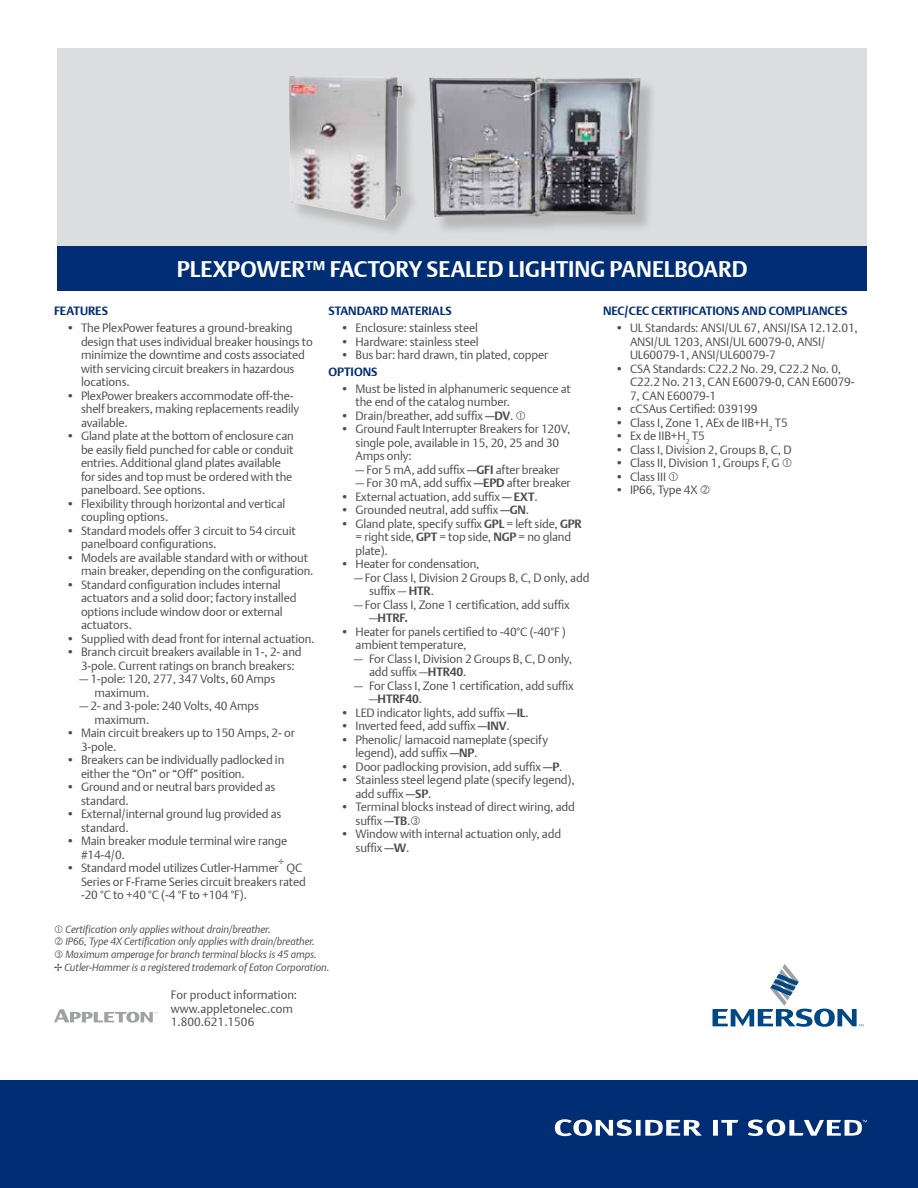
<style>
.page{position:relative;width:918px;height:1188px;background:#fff}
.page>*{position:absolute;margin:0;border:0;box-sizing:border-box;transform-origin:0 0}
.t1{font:700 22.5px "DTL Argo T";color:#fff}
.t2{font:12px/13.5px "DTL Argo T Light";letter-spacing:-.01em;color:#4d4d4f}
.t3{font:700 12px "DTL Argo T";color:#002d74}
.t4{font:700 12px "DTL Argo T";letter-spacing:-.01em;color:#4d4d4f}
.t5{font:italic 10.5px "DTL Argo T Light";letter-spacing:-.005em;color:#4d4d4f}
.s1{font-family:"DTL Argo T";font-weight:700}
.s2{font-family:"DTL Argo T Light";font-weight:400}
</style>
<div class="page">
<div style="left:0;top:1080px;width:918px;height:108px;background:#002d74"></div>
<svg style="left:713px;top:964px;width:150px;height:63px"></svg>
<svg style="left:54px;top:1009px;width:103px;height:14px"></svg>
<svg style="left:713px;top:1120px;width:25px;height:16px"></svg>
<svg style="left:555px;top:1119px;width:147px;height:17px"></svg>
<svg style="left:748px;top:1120px;width:119px;height:16px"></svg>
<div style="left:57px;top:49px;width:810px;height:197px;background:#dcddde"></div>
<div style="left:57px;top:246px;width:810px;height:45px;background:#002d74"></div>
<div style="left:290px;top:78px;width:130px;height:159px;background:#000;opacity:.15"></div>
<img style="left:289px;top:76px;width:114px;height:144px">
<div style="left:430px;top:79px;width:228px;height:156px;background:#000;opacity:.17"></div>
<img style="left:429px;top:77px;width:212px;height:140px">
<h1 class="t1" style="left:177px;top:256px;width:572px">PLEXPOWER™ FACTORY SEALED LIGHTING PANELBOARD</h1>
<p class="t3" style="left:54px;top:303px;width:55px">FEATURES</p>
<p class="t2" style="left:81px;top:321px;width:233px;text-indent:-15px">• The PlexPower features a ground-breaking design that uses individual breaker housings to minimize the downtime and costs associated with servicing circuit breakers in hazardous locations.</p>
<p class="t2" style="left:81px;top:389px;width:220px;text-indent:-15px">• PlexPower breakers accommodate off-the&shy;shelf breakers, making replacements readily available.</p>
<p class="t2" style="left:81px;top:429px;width:214px;text-indent:-15px">• Gland plate at the bottom of enclosure can be easily field punched for cable or conduit entries. Additional gland plates available for sides and top must be ordered with the panelboard. See options.</p>
<p class="t2" style="left:81px;top:497px;width:206px;text-indent:-15px">• Flexibility through horizontal and vertical coupling options.</p>
<p class="t2" style="left:81px;top:524px;width:216px;text-indent:-15px">• Standard models offer 3 circuit to 54 circuit panelboard configurations.</p>
<p class="t2" style="left:81px;top:551px;width:234px;text-indent:-15px">• Models are available standard with or without main breaker, depending on the configuration.</p>
<p class="t2" style="left:81px;top:578px;width:217px;text-indent:-15px">• Standard configuration includes internal actuators and a solid door; factory installed options include window door or external actuators.</p>
<p class="t2" style="left:66px;top:632px;width:250px">• Supplied with dead front for internal actuation.</p>
<p class="t2" style="left:81px;top:645px;width:222px;text-indent:-15px">• Branch circuit breakers available in 1-, 2- and<br>3-pole. Current ratings on branch breakers:</p>
<p class="t2" style="left:94px;top:672px;width:182px;text-indent:-15px">— 1-pole: 120, 277, 347 Volts, 60 Amps maximum.</p>
<p class="t2" style="left:94px;top:699px;width:166px;text-indent:-15px">— 2- and 3-pole: 240 Volts, 40 Amps maximum.</p>
<p class="t2" style="left:81px;top:726px;width:216px;text-indent:-15px">• Main circuit breakers up to 150 Amps, 2- or<br>3-pole.</p>
<p class="t2" style="left:81px;top:753px;width:205px;text-indent:-15px">• Breakers can be individually padlocked in either the “On” or “Off” position.</p>
<p class="t2" style="left:81px;top:780px;width:196px;text-indent:-15px">• Ground and or neutral bars provided as standard.</p>
<p class="t2" style="left:81px;top:807px;width:202px;text-indent:-15px">• External/internal ground lug provided as standard.</p>
<p class="t2" style="left:81px;top:834px;width:208px;text-indent:-15px">• Main breaker module terminal wire range #14-4/0.</p>
<p class="t2" style="left:66px;top:861px;width:214px">• Standard model utilizes Cutler-Hammer</p>
<p class="t2" style="left:81px;top:861px;width:226px;text-indent:205px">QC<br>Series or F-Frame Series circuit breakers rated -20 °C to +40 °C (-4 °F to +104 °F).</p>
<p class="t3" style="left:329px;top:303px;width:125px">STANDARD MATERIALS</p>
<p class="t2" style="left:341px;top:321px;width:139px">• Enclosure: stainless steel</p>
<p class="t2" style="left:341px;top:335px;width:140px">• Hardware: stainless steel</p>
<p class="t2" style="left:341px;top:348px;width:209px">• Bus bar: hard drawn, tin plated, copper</p>
<p class="t3" style="left:329px;top:364px;width:51px">OPTIONS</p>
<p class="t2" style="left:356px;top:382px;width:217px;text-indent:-15px">• Must be listed in alphanumeric sequence at the end of the catalog number.</p>
<p class="t2" style="left:341px;top:409px;width:174px">• Drain/breather, add suffix <span class="s1">—DV</span>.</p>
<p class="t2" style="left:356px;top:422px;width:216px;text-indent:-15px">• Ground Fault Interrupter Breakers for 120V, single pole, available in 15, 20, 25 and 30<br>Amps only:</p>
<p class="t2" style="left:356px;top:463px;width:206px">— For 5 mA, add suffix <span class="s1">—GFI</span> after breaker</p>
<p class="t2" style="left:356px;top:476px;width:217px">— For 30 mA, add suffix <span class="s1">—EPD</span> after breaker</p>
<p class="t2" style="left:341px;top:490px;width:199px">• External actuation, add suffix <span class="s1">— EXT</span>.</p>
<p class="t2" style="left:341px;top:503px;width:190px">• Grounded neutral, add suffix <span class="s1">—GN</span>.</p>
<p class="t2" style="left:356px;top:517px;width:228px;text-indent:-15px">• Gland plate, specify suffix <span class="s1">GPL</span> = left side, <span class="s1">GPR </span>= right side, <span class="s1">GPT</span> = top side, <span class="s1">NGP</span> = no gland plate).</p>
<p class="t2" style="left:341px;top:557px;width:141px">• Heater for condensation,</p>
<p class="t2" style="left:369px;top:571px;width:222px;text-indent:-15px">— For Class I, Division 2 Groups B, C, D only, add suffix — <span class="s1">HTR</span>.</p>
<p class="t2" style="left:354px;top:598px;width:217px">— For Class I, Zone 1 certification, add suffix</p>
<p class="t4" style="left:369px;top:611px;width:40px"><span class="s2">—</span>HTRF.</p>
<p class="t2" style="left:356px;top:625px;width:212px;text-indent:-15px">• Heater for panels certified to -40°C (-40°F ) ambient temperature,</p>
<p class="t2" style="left:369px;top:652px;width:205px;text-indent:-15px">— For Class I, Division 2 Groups B, C, D only, add suffix —<span class="s1">HTR40</span>.</p>
<p class="t2" style="left:354px;top:679px;width:221px">— For Class I, Zone 1 certification, add suffix</p>
<p class="t4" style="left:369px;top:692px;width:55px"><span class="s2">—</span>HTRF40<span class="s2">.</span></p>
<p class="t2" style="left:341px;top:706px;width:190px">• LED indicator lights, add suffix <span class="s1">—IL</span>.</p>
<p class="t2" style="left:341px;top:719px;width:171px">• Inverted feed, add suffix <span class="s1">—INV</span>.</p>
<p class="t2" style="left:356px;top:733px;width:194px;text-indent:-15px">• Phenolic/ lamacoid nameplate (specify legend), add suffix <span class="s1">—NP</span>.</p>
<p class="t2" style="left:341px;top:760px;width:224px">• Door padlocking provision, add suffix <span class="s1">—P</span>.</p>
<p class="t2" style="left:356px;top:773px;width:221px;text-indent:-15px">• Stainless steel legend plate (specify legend), add suffix <span class="s1">—SP</span>.</p>
<p class="t2" style="left:356px;top:800px;width:221px;text-indent:-15px">• Terminal blocks instead of direct wiring, add suffix <span class="s1">—TB</span>.</p>
<p class="t2" style="left:356px;top:827px;width:207px;text-indent:-15px">• Window with internal actuation only, add suffix <span class="s1">—W</span>.</p>
<p class="t5" style="left:65px;top:923px;width:207px">Certification only applies without drain/breather.</p>
<p class="t5" style="left:65px;top:935px;width:251px">IP66, Type 4X Certification only applies with drain/breather.</p>
<p class="t5" style="left:65px;top:948px;width:253px">Maximum amperage for branch terminal blocks is 45 amps.</p>
<p class="t5" style="left:54px;top:961px;width:277px">✢ Cutler-Hammer is a registered trademark of Eaton Corporation.</p>
<p class="t2" style="left:171px;top:988px;width:128px">For product information: www.appletonelec.com<br>1.800.621.1506</p>
<p class="t3" style="left:603px;top:303px;width:246px">NEC/CEC CERTIFICATIONS AND COMPLIANCES</p>
<p class="t2" style="left:630px;top:321px;width:229px;text-indent:-15px">• UL Standards: ANSI/UL 67, ANSI/ISA 12.12.01,<br>ANSI/UL 1203, ANSI/UL 60079-0, ANSI/<br>UL60079-1, ANSI/UL60079-7</p>
<p class="t2" style="left:630px;top:361px;width:226px;text-indent:-15px">• CSA Standards: C22.2 No. 29, C22.2 No. 0,<br>C22.2 No. 213, CAN E60079-0, CAN E60079-<br>7, CAN E60079-1</p>
<p class="t2" style="left:615px;top:402px;width:144px">• cCSAus Certified: 039199</p>
<p class="t2" style="left:615px;top:415px;width:174px">• Class I, Zone 1, AEx de IIB+H<sub>2</sub> T5</p>
<p class="t2" style="left:615px;top:429px;width:91px">• Ex de IIB+H<sub>2</sub> T5</p>
<p class="t2" style="left:615px;top:443px;width:178px">• Class I, Division 2, Groups B, C, D</p>
<p class="t2" style="left:615px;top:456px;width:166px">• Class II, Division 1, Groups F, G</p>
<p class="t2" style="left:615px;top:470px;width:53px">• Class III</p>
<p class="t2" style="left:615px;top:483px;width:84px">• IP66, Type 4X</p>
</div>
